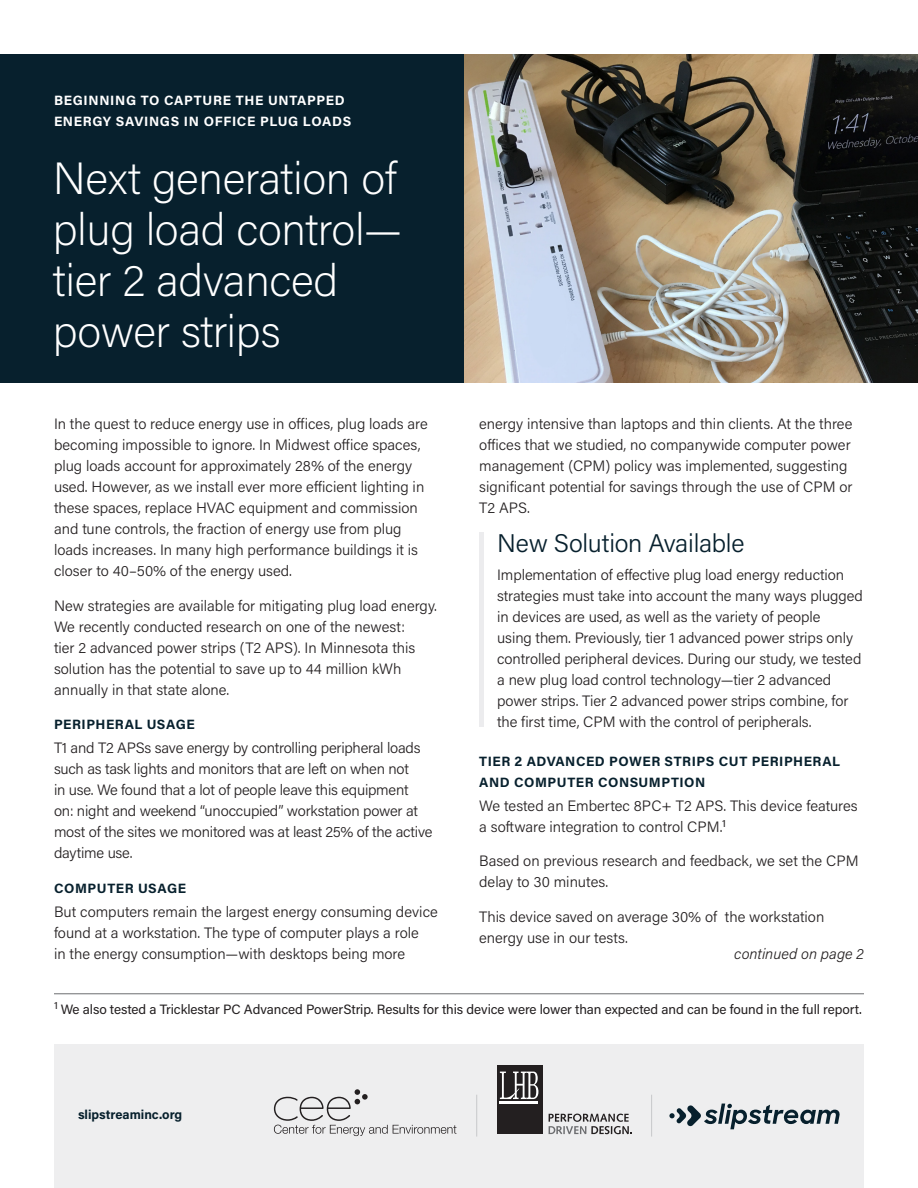
<style>
.page{position:relative;width:918px;height:1188px;background:#fff}
.page>*{position:absolute;margin:0;border:0;box-sizing:border-box;transform-origin:0 0}
.t1{font:200 45px/51px "Acumin Pro";letter-spacing:-.01em;color:#fff}
.t2{font:300 25.5px "Acumin Pro";letter-spacing:-.01em;color:#07202d}
.t3{font:300 15px/21px "Acumin Pro";color:#231f20}
.t4{font:italic 300 15px "Acumin Pro";color:#231f20}
.t5{font:13.5px "Acumin Pro";letter-spacing:-.005em;color:#231f20}
.t6{font:700 13.5px/21px "Acumin Pro";letter-spacing:.04em;color:#07202d}
.t7{font:700 13.5px/21px "Acumin Pro";letter-spacing:.05em;color:#fff}
.t8{font:700 12.9px "Acumin Pro";color:#07202d}
</style>
<div class="page">
<div style="left:0;top:54px;width:464px;height:328px;background:#07202d"></div>
<img style="left:464px;top:54px;width:454px;height:328px">
<div style="left:54px;top:1044px;width:810px;height:144px;background:#eeeeef"></div>
<svg style="left:669px;top:1104px;width:171px;height:25px"></svg>
<hr style="left:651px;top:1095px;width:1px;height:42px;background:#c7c8ca">
<hr style="left:476px;top:1095px;width:1px;height:42px;background:#c7c8ca">
<svg style="left:274px;top:1089px;width:182px;height:47px"></svg>
<svg style="left:549px;top:1114px;width:83px;height:20px"></svg>
<div style="left:497px;top:1066px;width:45px;height:68px;background:#231f20"></div>
<hr style="left:500px;top:1101px;width:38px;height:2px;background:#fff">
<svg style="left:500px;top:1072px;width:38px;height:27px"></svg>
<div style="left:479px;top:532px;width:5px;height:195px;background:#ececee"></div>
<hr style="left:54px;top:994px;width:810px;height:1px;background:#6c6d70">
<p class="t7" style="left:54px;top:89px;width:299px">BEGINNING TO CAPTURE THE UNTAPPED<br>ENERGY SAVINGS IN OFFICE PLUG LOADS</p>
<h1 class="t1" style="left:53px;top:151px;width:351px">Next generation of plug load control— tier 2 advanced power strips</h1>
<p class="t3" style="left:54px;top:413px;width:375px">In the quest to reduce energy use in offices, plug loads are becoming impossible to ignore. In Midwest office spaces, plug loads account for approximately 28% of the energy used. However, as we install ever more efficient lighting in these spaces, replace HVAC equipment and commission and tune controls, the fraction of energy use from plug loads increases. In many high performance buildings it is closer to 40–50% of the energy used.</p>
<p class="t3" style="left:54px;top:594px;width:384px">New strategies are available for mitigating plug load energy.<br>We recently conducted research on one of the newest:<br>tier 2 advanced power strips (T2 APS). In Minnesota this solution has the potential to save up to 44 million kWh annually in that state alone.</p>
<p class="t6" style="left:54px;top:713px;width:142px">PERIPHERAL USAGE</p>
<p class="t3" style="left:54px;top:737px;width:380px">T1 and T2 APSs save energy by controlling peripheral loads such as task lights and monitors that are left on when not<br>in use. We found that a lot of people leave this equipment<br>on: night and weekend “unoccupied” workstation power at most of the sites we monitored was at least 25% of the active daytime use.</p>
<p class="t6" style="left:54px;top:877px;width:134px">COMPUTER USAGE</p>
<p class="t3" style="left:54px;top:900px;width:385px">But computers remain the largest energy consuming device found at a workstation. The type of computer plays a role<br>in the energy consumption—with desktops being more</p>
<p class="t3" style="left:479px;top:413px;width:375px">energy intensive than laptops and thin clients. At the three offices that we studied, no companywide computer power management (CPM) policy was implemented, suggesting significant potential for savings through the use of CPM or T2 APS.</p>
<h2 class="t2" style="left:497px;top:526px;width:249px">New Solution Available</h2>
<p class="t3" style="left:497px;top:564px;width:367px">Implementation of effective plug load energy reduction strategies must take into account the many ways plugged in devices are used, as well as the variety of people<br>using them. Previously, tier 1 advanced power strips only controlled peripheral devices. During our study, we tested a new plug load control technology—tier 2 advanced power strips. Tier 2 advanced power strips combine, for the first time, CPM with the control of peripherals.</p>
<p class="t6" style="left:479px;top:750px;width:362px">TIER 2 ADVANCED POWER STRIPS CUT PERIPHERAL<br>AND COMPUTER CONSUMPTION</p>
<p class="t3" style="left:479px;top:795px;width:380px">We tested an Embertec 8PC+ T2 APS. This device features a software integration to control CPM.<sup>1</sup></p>
<p class="t3" style="left:479px;top:850px;width:381px">Based on previous research and feedback, we set the CPM delay to 30 minutes.</p>
<p class="t3" style="left:479px;top:906px;width:347px">This device saved on average 30% of the workstation energy use in our tests.</p>
<p class="t4" style="left:734px;top:943px;width:131px">continued on page 2</p>
<p class="t5" style="left:54px;top:1000px;width:809px"><sup>1</sup> We also tested a Tricklestar PC Advanced PowerStrip. Results for this device were lower than expected and can be found in the full report.</p>
<p class="t8" style="left:78px;top:1105px;width:106px">slipstreaminc.org</p>
</div>
